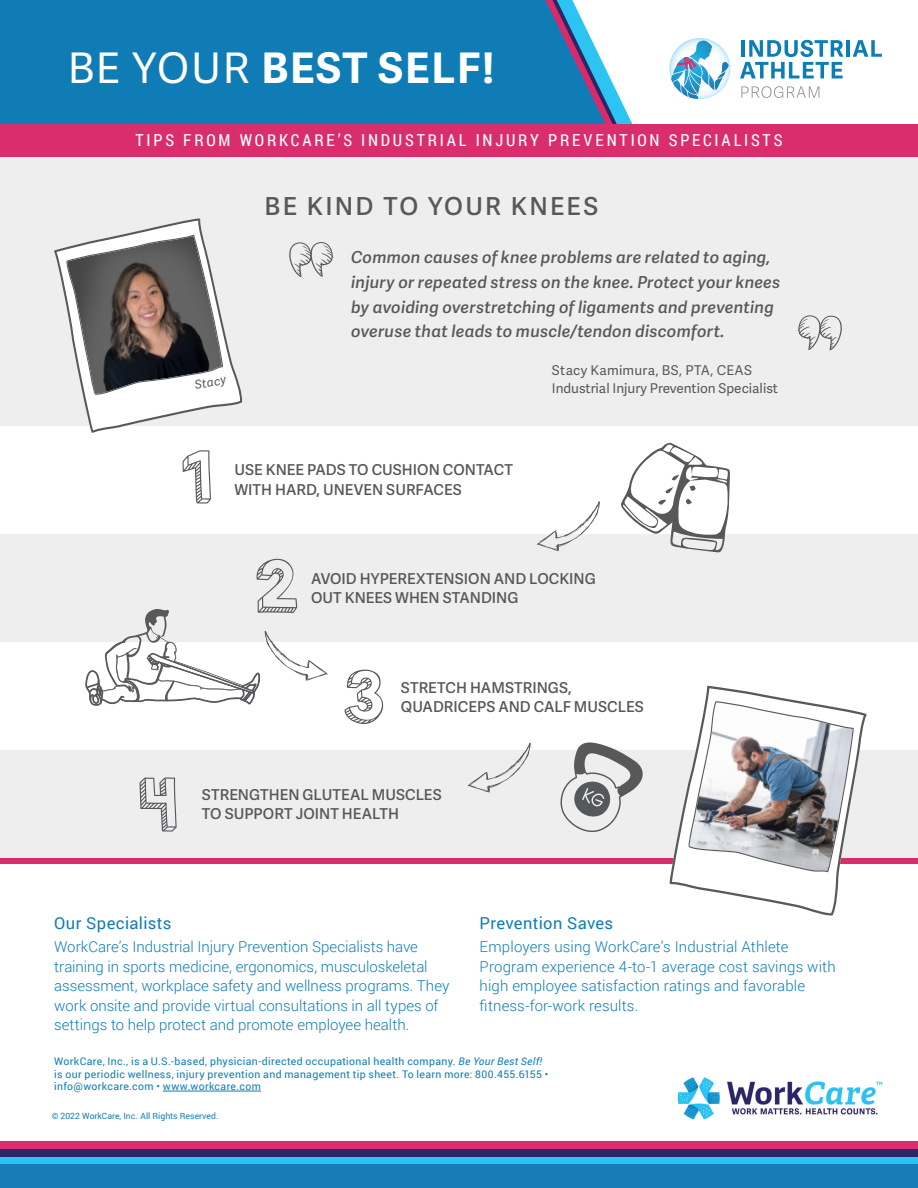
<style>
.page{position:relative;width:918px;height:1188px;background:#fff}
.page>*{position:absolute;margin:0;border:0;box-sizing:border-box;transform-origin:0 0}
.t1{font:700 42.15px "Adelle Sans";letter-spacing:.04em;color:#fff}
.t2{font:600 24.75px "Adelle Sans";letter-spacing:.09em;color:#57585a}
.t3{font:italic 600 16.5px/24.8px "Adelle Sans";letter-spacing:.01em;color:#57585a}
.t4{font:16.5px "Roboto Condensed";letter-spacing:.17em;color:#fff}
.t5{font:16.5px "Roboto";letter-spacing:.02em;color:#0e7db5}
.t6{font:300 15px/19.5px "Roboto";color:#0e7db5}
.t7{font:600 15px/19.5px "Adelle Sans";letter-spacing:.005em;color:#57585a}
.t8{font:13.5px "Adelle Sans";color:#57585a}
.t9{font:13.5px "Adelle Sans";letter-spacing:.02em;color:#57585a}
.t10{font:italic 12px "Adelle Sans";color:#57585a}
.t11{font:10.5px/12.6px "Roboto";letter-spacing:.03em;color:#0e7db5}
.t12{font:8.7px "Roboto";color:#157db6}
.s1{font-weight:400}
.s2{font-style:italic}
</style>
<div class="page">
<div style="left:0;top:148px;width:918px;height:280px;background:#eee"></div>
<div style="left:0;top:426px;width:918px;height:108px;background:#fff"></div>
<div style="left:0;top:534px;width:918px;height:108px;background:#eee"></div>
<div style="left:0;top:750px;width:918px;height:108px;background:#eee"></div>
<div style="left:0;top:1164px;width:918px;height:24px;background:#167db7"></div>
<div style="left:0;top:1156px;width:918px;height:8px;background:#2ac4f4"></div>
<div style="left:0;top:1149px;width:918px;height:7px;background:#292866"></div>
<div style="left:0;top:1142px;width:918px;height:7px;background:#da2d6d"></div>
<div style="left:0;top:859px;width:918px;height:5px;background:#da2d6d"></div>
<svg style="left:183px;top:450px;width:28px;height:54px"></svg>
<svg style="left:344px;top:670px;width:40px;height:54px"></svg>
<svg style="left:139px;top:777px;width:38px;height:55px"></svg>
<svg style="left:289px;top:242px;width:45px;height:35px"></svg>
<svg style="left:468px;top:742px;width:63px;height:51px"></svg>
<svg style="left:537px;top:501px;width:63px;height:50px"></svg>
<svg style="left:670px;top:686px;width:197px;height:230px"></svg>
<svg style="left:54px;top:218px;width:188px;height:215px"></svg>
<svg style="left:621px;top:442px;width:109px;height:111px"></svg>
<svg style="left:560px;top:742px;width:83px;height:90px"></svg>
<svg style="left:85px;top:558px;width:243px;height:148px"></svg>
<svg style="left:669px;top:38px;width:61px;height:61px"></svg>
<svg style="left:671px;top:41px;width:58px;height:58px"></svg>
<hr style="left:846px;top:40px;width:4px;height:17px;background:#0e7db5">
<svg style="left:853px;top:40px;width:29px;height:17px"></svg>
<svg style="left:740px;top:40px;width:104px;height:38px"></svg>
<svg style="left:741px;top:86px;width:78px;height:12px"></svg>
<div style="left:0;top:0;width:608px;height:124px;background:#0f7cb6"></div>
<div style="left:0;top:124px;width:918px;height:33px;background:#da2d6d"></div>
<svg style="left:797px;top:315px;width:45px;height:35px"></svg>
<hr style="left:163px;top:1091px;width:98px;height:1px;background:#0e7db5">
<img style="left:677px;top:1077px;width:206px;height:43px">
<p class="t1" style="left:68px;top:37px;width:428px"><span class="s1">BE YOUR</span> BEST SELF!</p>
<p class="t4" style="left:136px;top:129px;width:648px">TIPS FROM WORKCARE’S INDUSTRIAL INJURY PREVENTION SPECIALISTS</p>
<p class="t2" style="left:265px;top:189px;width:335px">BE KIND TO YOUR KNEES</p>
<p class="t10" style="left:193px;top:377px;width:33px;rotate:-11deg">Stacy</p>
<p class="t3" style="left:351px;top:244px;width:431px">Common causes of knee problems are related to aging, injury or repeated stress on the knee. Protect your knees by avoiding overstretching of ligaments and preventing overuse that leads to muscle/tendon discomfort.</p>
<p class="t9" style="left:552px;top:361px;width:202px">Stacy Kamimura, BS, PTA, CEAS</p>
<p class="t8" style="left:552px;top:379px;width:228px">Industrial Injury Prevention Specialist</p>
<p class="t7" style="left:234px;top:460px;width:280px">USE KNEE PADS TO CUSHION CONTACT<br>WITH HARD, UNEVEN SURFACES</p>
<p class="t7" style="left:311px;top:568px;width:286px">AVOID HYPEREXTENSION AND LOCKING<br>OUT KNEES WHEN STANDING</p>
<p class="t7" style="left:401px;top:677px;width:244px">STRETCH HAMSTRINGS,<br>QUADRICEPS AND CALF MUSCLES</p>
<p class="t7" style="left:202px;top:784px;width:241px">STRENGTHEN GLUTEAL MUSCLES<br>TO SUPPORT JOINT HEALTH</p>
<p class="t5" style="left:54px;top:912px;width:119px">Our Specialists</p>
<p class="t6" style="left:54px;top:937px;width:397px">WorkCare’s Industrial Injury Prevention Specialists have training in sports medicine, ergonomics, musculoskeletal assessment, workplace safety and wellness programs. They work onsite and provide virtual consultations in all types of settings to help protect and promote employee health.</p>
<p class="t5" style="left:480px;top:912px;width:135px">Prevention Saves</p>
<p class="t6" style="left:480px;top:937px;width:358px">Employers using WorkCare’s Industrial Athlete Program experience 4-to-1 average cost savings with high employee satisfaction ratings and favorable fitness-for-work results.</p>
<p class="t11" style="left:54px;top:1055px;width:496px">WorkCare, Inc., is a U.S.-based, physician-directed occupational health company. <span class="s2">Be Your Best Self! </span>is our periodic wellness, injury prevention and management tip sheet. To learn more: 800.455.6155 • info@workcare.com • www.workcare.com</p>
<p class="t12" style="left:52px;top:1110px;width:168px">© 2022 WorkCare, Inc. All Rights Reserved.</p>
</div>
